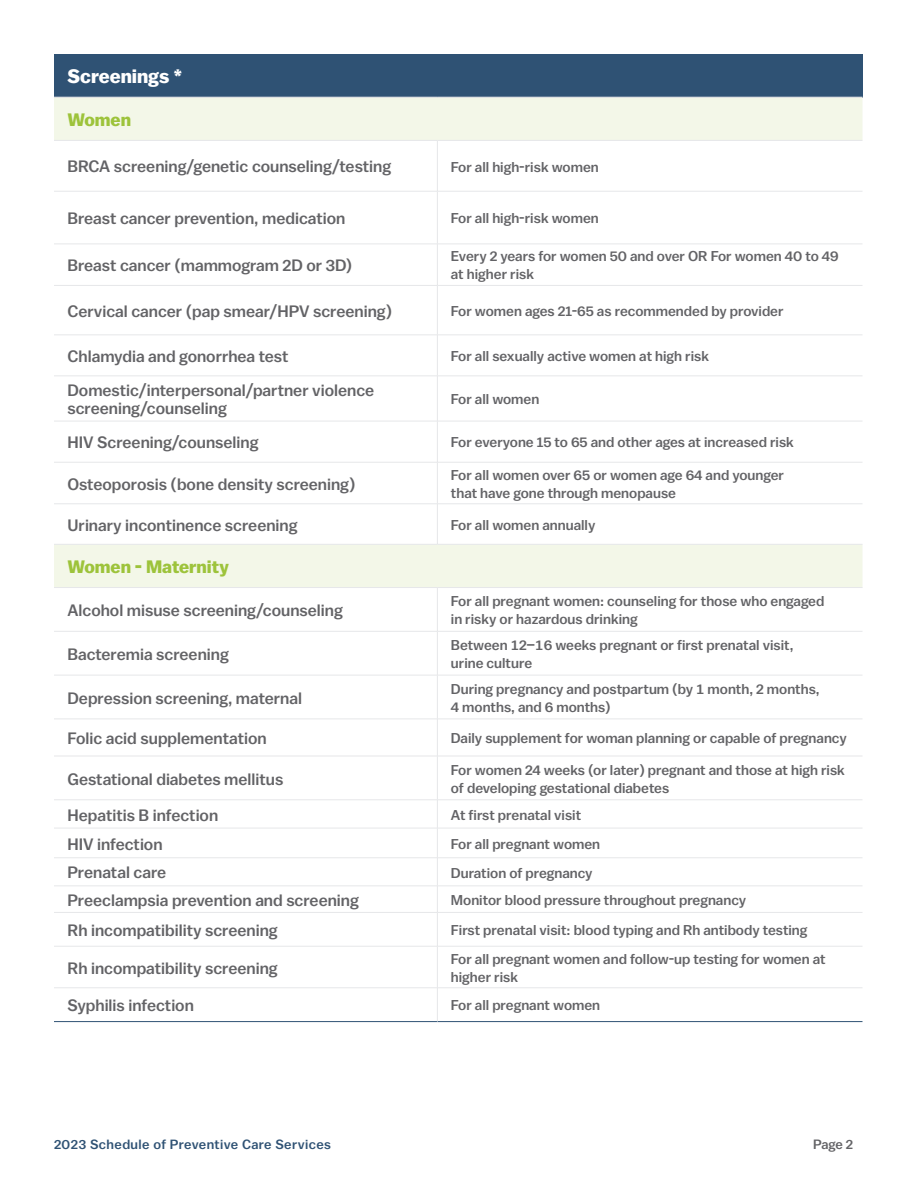
<style>
.page{position:relative;width:918px;height:1188px;background:#fff}
.page>*{position:absolute;margin:0;border:0;box-sizing:border-box;transform-origin:0 0}
.HB_Bullet_Copy{font:700 19.5px "Balto";color:#fff}
.HB_Bullet_Copy-2{font:700 18px "Balto";color:#9dc33b}
.HB_Bullet_Copy-3{font:500 16.5px/18px "Balto";color:#636366}
.HB_Bullet_Copy-4{font:500 14.25px/18px "Balto";color:#636366}
.HB_Bullet_Copy-5{font:500 13.5px "Balto";color:#636366}
.HB_Bullet_Copy-6{font:500 13.35px "Balto";letter-spacing:.03em;color:#2f5274}
</style>
<div class="page">
<div style="left:54px;top:54px;width:808px;height:43px;background:#2f5274"></div>
<svg style="left:54px;top:98px;width:808px;height:489px"></svg>
<hr style="left:54px;top:1021px;width:383px;height:1px;background:#2f5274">
<hr style="left:437px;top:1021px;width:425px;height:1px;background:#2f5274">
<hr style="left:54px;top:97px;width:383px;height:1px;background:#e6e7e9">
<hr style="left:437px;top:97px;width:425px;height:1px;background:#e6e7e9">
<hr style="left:54px;top:140px;width:383px;height:1px;background:#e6e7e9">
<hr style="left:437px;top:140px;width:425px;height:1px;background:#e6e7e9">
<hr style="left:437px;top:141px;width:1px;height:50px;background:#e6e7e9">
<hr style="left:54px;top:191px;width:383px;height:1px;background:#e6e7e9">
<hr style="left:437px;top:191px;width:425px;height:1px;background:#e6e7e9">
<hr style="left:437px;top:191px;width:1px;height:53px;background:#e6e7e9">
<hr style="left:54px;top:244px;width:383px;height:1px;background:#e6e7e9">
<hr style="left:437px;top:244px;width:425px;height:1px;background:#e6e7e9">
<hr style="left:437px;top:244px;width:1px;height:41px;background:#e6e7e9">
<hr style="left:54px;top:285px;width:383px;height:1px;background:#e6e7e9">
<hr style="left:437px;top:285px;width:425px;height:1px;background:#e6e7e9">
<hr style="left:437px;top:286px;width:1px;height:49px;background:#e6e7e9">
<hr style="left:54px;top:335px;width:383px;height:1px;background:#e6e7e9">
<hr style="left:437px;top:335px;width:425px;height:1px;background:#e6e7e9">
<hr style="left:437px;top:335px;width:1px;height:41px;background:#e6e7e9">
<hr style="left:54px;top:376px;width:383px;height:1px;background:#e6e7e9">
<hr style="left:437px;top:376px;width:425px;height:1px;background:#e6e7e9">
<hr style="left:437px;top:376px;width:1px;height:45px;background:#e6e7e9">
<hr style="left:54px;top:421px;width:383px;height:1px;background:#e6e7e9">
<hr style="left:437px;top:421px;width:425px;height:1px;background:#e6e7e9">
<hr style="left:437px;top:421px;width:1px;height:41px;background:#e6e7e9">
<hr style="left:54px;top:462px;width:383px;height:1px;background:#e6e7e9">
<hr style="left:437px;top:462px;width:425px;height:1px;background:#e6e7e9">
<hr style="left:437px;top:462px;width:1px;height:42px;background:#e6e7e9">
<hr style="left:54px;top:504px;width:383px;height:1px;background:#e6e7e9">
<hr style="left:437px;top:504px;width:425px;height:1px;background:#e6e7e9">
<hr style="left:437px;top:504px;width:1px;height:40px;background:#e6e7e9">
<hr style="left:54px;top:544px;width:383px;height:1px;background:#e6e7e9">
<hr style="left:437px;top:544px;width:425px;height:1px;background:#e6e7e9">
<hr style="left:54px;top:587px;width:383px;height:1px;background:#e6e7e9">
<hr style="left:437px;top:587px;width:425px;height:1px;background:#e6e7e9">
<hr style="left:437px;top:588px;width:1px;height:43px;background:#e6e7e9">
<hr style="left:54px;top:631px;width:383px;height:1px;background:#e6e7e9">
<hr style="left:437px;top:631px;width:425px;height:1px;background:#e6e7e9">
<hr style="left:437px;top:631px;width:1px;height:44px;background:#e6e7e9">
<hr style="left:54px;top:675px;width:383px;height:1px;background:#e6e7e9">
<hr style="left:437px;top:675px;width:425px;height:1px;background:#e6e7e9">
<hr style="left:437px;top:675px;width:1px;height:44px;background:#e6e7e9">
<hr style="left:54px;top:719px;width:383px;height:1px;background:#e6e7e9">
<hr style="left:437px;top:719px;width:425px;height:1px;background:#e6e7e9">
<hr style="left:437px;top:719px;width:1px;height:37px;background:#e6e7e9">
<hr style="left:54px;top:756px;width:383px;height:1px;background:#e6e7e9">
<hr style="left:437px;top:756px;width:425px;height:1px;background:#e6e7e9">
<hr style="left:437px;top:756px;width:1px;height:44px;background:#e6e7e9">
<hr style="left:54px;top:800px;width:383px;height:1px;background:#e6e7e9">
<hr style="left:437px;top:800px;width:425px;height:1px;background:#e6e7e9">
<svg style="left:437px;top:801px;width:1px;height:27px"></svg>
<hr style="left:54px;top:828px;width:383px;height:1px;background:#e6e7e9">
<hr style="left:437px;top:828px;width:425px;height:1px;background:#e6e7e9">
<hr style="left:437px;top:828px;width:1px;height:30px;background:#e6e7e9">
<hr style="left:54px;top:858px;width:383px;height:1px;background:#e6e7e9">
<hr style="left:437px;top:858px;width:425px;height:1px;background:#e6e7e9">
<hr style="left:54px;top:886px;width:383px;height:1px;background:#e6e7e9">
<hr style="left:437px;top:886px;width:425px;height:1px;background:#e6e7e9">
<svg style="left:437px;top:859px;width:1px;height:53px"></svg>
<hr style="left:54px;top:912px;width:383px;height:1px;background:#e6e7e9">
<hr style="left:437px;top:912px;width:425px;height:1px;background:#e6e7e9">
<hr style="left:437px;top:913px;width:1px;height:33px;background:#e6e7e9">
<hr style="left:54px;top:946px;width:383px;height:1px;background:#e6e7e9">
<hr style="left:437px;top:946px;width:425px;height:1px;background:#e6e7e9">
<hr style="left:437px;top:946px;width:1px;height:42px;background:#e6e7e9">
<hr style="left:54px;top:988px;width:383px;height:1px;background:#e6e7e9">
<hr style="left:437px;top:988px;width:425px;height:1px;background:#e6e7e9">
<hr style="left:437px;top:988px;width:1px;height:33px;background:#e6e7e9">
<p class="HB_Bullet_Copy" style="left:68px;top:65px;width:117px">Screenings *</p>
<p class="HB_Bullet_Copy-2" style="left:68px;top:109px;width:65px">Women</p>
<p class="HB_Bullet_Copy-3" style="left:68px;top:157px;width:325px">BRCA screening/genetic counseling/testing</p>
<p class="HB_Bullet_Copy-4" style="left:451px;top:157px;width:149px">For all high-risk women</p>
<p class="HB_Bullet_Copy-3" style="left:68px;top:209px;width:279px">Breast cancer prevention, medication</p>
<p class="HB_Bullet_Copy-4" style="left:451px;top:209px;width:149px">For all high-risk women</p>
<p class="HB_Bullet_Copy-3" style="left:68px;top:256px;width:286px">Breast cancer (mammogram 2D or 3D)</p>
<p class="HB_Bullet_Copy-4" style="left:451px;top:247px;width:389px">Every 2 years for women 50 and over OR For women 40 to 49 at higher risk</p>
<p class="HB_Bullet_Copy-3" style="left:68px;top:302px;width:326px">Cervical cancer (pap smear/HPV screening)</p>
<p class="HB_Bullet_Copy-4" style="left:451px;top:302px;width:334px">For women ages 21-65 as recommended by provider</p>
<p class="HB_Bullet_Copy-3" style="left:68px;top:347px;width:223px">Chlamydia and gonorrhea test</p>
<p class="HB_Bullet_Copy-4" style="left:451px;top:347px;width:260px">For all sexually active women at high risk</p>
<p class="HB_Bullet_Copy-3" style="left:68px;top:381px;width:308px">Domestic/interpersonal/partner violence screening/counseling</p>
<p class="HB_Bullet_Copy-4" style="left:451px;top:390px;width:90px">For all women</p>
<p class="HB_Bullet_Copy-3" style="left:68px;top:433px;width:193px">HIV Screening/counseling</p>
<p class="HB_Bullet_Copy-4" style="left:451px;top:433px;width:345px">For everyone 15 to 65 and other ages at increased risk</p>
<p class="HB_Bullet_Copy-3" style="left:68px;top:475px;width:289px">Osteoporosis (bone density screening)</p>
<p class="HB_Bullet_Copy-4" style="left:451px;top:466px;width:335px">For all women over 65 or women age 64 and younger that have gone through menopause</p>
<p class="HB_Bullet_Copy-3" style="left:68px;top:516px;width:232px">Urinary incontinence screening</p>
<p class="HB_Bullet_Copy-4" style="left:451px;top:516px;width:146px">For all women annually</p>
<p class="HB_Bullet_Copy-2" style="left:68px;top:556px;width:163px">Women - Maternity</p>
<p class="HB_Bullet_Copy-3" style="left:68px;top:601px;width:277px">Alcohol misuse screening/counseling</p>
<p class="HB_Bullet_Copy-4" style="left:451px;top:592px;width:375px">For all pregnant women: counseling for those who engaged in risky or hazardous drinking</p>
<p class="HB_Bullet_Copy-3" style="left:68px;top:645px;width:163px">Bacteremia screening</p>
<p class="HB_Bullet_Copy-4" style="left:451px;top:636px;width:344px">Between 12–16 weeks pregnant or first prenatal visit, urine culture</p>
<p class="HB_Bullet_Copy-3" style="left:68px;top:689px;width:236px">Depression screening, maternal</p>
<p class="HB_Bullet_Copy-4" style="left:451px;top:680px;width:370px">During pregnancy and postpartum (by 1 month, 2 months,<br>4 months, and 6 months)</p>
<p class="HB_Bullet_Copy-3" style="left:68px;top:729px;width:201px">Folic acid supplementation</p>
<p class="HB_Bullet_Copy-4" style="left:451px;top:729px;width:397px">Daily supplement for woman planning or capable of pregnancy</p>
<p class="HB_Bullet_Copy-3" style="left:68px;top:769px;width:217px">Gestational diabetes mellitus</p>
<p class="HB_Bullet_Copy-4" style="left:451px;top:760px;width:396px">For women 24 weeks (or later) pregnant and those at high risk of developing gestational diabetes</p>
<p class="HB_Bullet_Copy-3" style="left:68px;top:806px;width:152px">Hepatitis B infection</p>
<p class="HB_Bullet_Copy-4" style="left:451px;top:805px;width:132px">At first prenatal visit</p>
<p class="HB_Bullet_Copy-3" style="left:68px;top:835px;width:97px">HIV infection</p>
<p class="HB_Bullet_Copy-4" style="left:451px;top:834px;width:151px">For all pregnant women</p>
<p class="HB_Bullet_Copy-3" style="left:68px;top:863px;width:100px">Prenatal care</p>
<p class="HB_Bullet_Copy-4" style="left:451px;top:863px;width:143px">Duration of pregnancy</p>
<p class="HB_Bullet_Copy-3" style="left:68px;top:891px;width:293px">Preeclampsia prevention and screening</p>
<p class="HB_Bullet_Copy-4" style="left:451px;top:891px;width:297px">Monitor blood pressure throughout pregnancy</p>
<p class="HB_Bullet_Copy-3" style="left:68px;top:921px;width:212px">Rh incompatibility screening</p>
<p class="HB_Bullet_Copy-4" style="left:451px;top:921px;width:358px">First prenatal visit: blood typing and Rh antibody testing</p>
<p class="HB_Bullet_Copy-3" style="left:68px;top:959px;width:212px">Rh incompatibility screening</p>
<p class="HB_Bullet_Copy-4" style="left:451px;top:950px;width:376px">For all pregnant women and follow-up testing for women at higher risk</p>
<p class="HB_Bullet_Copy-3" style="left:68px;top:996px;width:128px">Syphilis infection</p>
<p class="HB_Bullet_Copy-4" style="left:451px;top:996px;width:151px">For all pregnant women</p>
<p class="HB_Bullet_Copy-6" style="left:54px;top:1136px;width:279px">2023 Schedule of Preventive Care Services</p>
<p class="HB_Bullet_Copy-5" style="left:813px;top:1136px;width:41px">Page 2</p>
</div>
